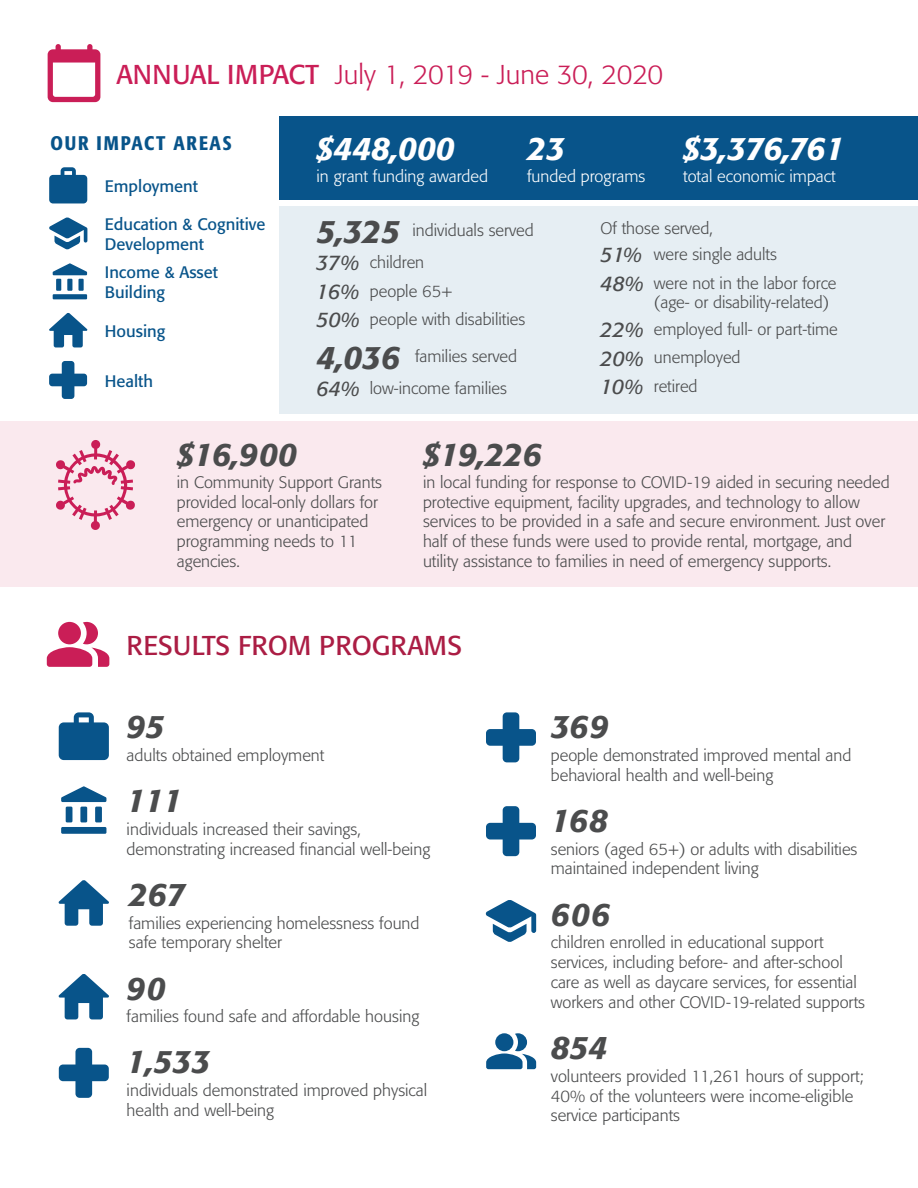
<style>
.page{position:relative;width:918px;height:1188px;background:#fff}
.page>*{position:absolute;margin:0;border:0;box-sizing:border-box;transform-origin:0 0}
.t1{font:italic 500 32.4px "Formata";color:#4b4c4d}
.t2{font:italic 500 32.4px "Formata";color:#fff}
.t3{font:300 27px "Formata";color:#ca1e57}
.t4{font:27px "Formata";color:#ab1d44}
.t5{font:italic 21px "Formata";color:#4b4c4d}
.t6{font:500 condensed 19.5px "Formata";letter-spacing:.09em;color:#08548a}
.t7{font:300 16.5px/19.8px "Formata";color:#4b4c4d}
.t8{font:16.5px/19.8px "Formata";color:#08548a}
.t9{font:300 16.5px "Formata";color:#fff}
.s1{font-weight:400}
</style>
<div class="page">
<div style="left:279px;top:206px;width:639px;height:208px;background:#e6eef3"></div>
<div style="left:0;top:421px;width:918px;height:166px;background:#fae9ee"></div>
<svg style="left:49px;top:217px;width:38px;height:33px"></svg>
<svg style="left:49px;top:167px;width:38px;height:36px"></svg>
<div style="left:279px;top:116px;width:639px;height:84px;background:#08548a"></div>
<svg style="left:49px;top:313px;width:39px;height:34px"></svg>
<svg style="left:49px;top:361px;width:38px;height:38px"></svg>
<div style="left:56px;top:279px;width:5px;height:12px;background:#08548a"></div>
<div style="left:67px;top:279px;width:5px;height:12px;background:#08548a"></div>
<div style="left:53px;top:294px;width:34px;height:5px;background:#08548a"></div>
<div style="left:78px;top:279px;width:6px;height:12px;background:#08548a"></div>
<svg style="left:53px;top:263px;width:34px;height:12px"></svg>
<svg style="left:47px;top:622px;width:62px;height:45px"></svg>
<svg style="left:486px;top:1033px;width:50px;height:36px"></svg>
<svg style="left:56px;top:440px;width:80px;height:90px"></svg>
<svg style="left:485px;top:900px;width:51px;height:42px"></svg>
<svg style="left:59px;top:712px;width:50px;height:48px;background:#31709d"></svg>
<svg style="left:58px;top:880px;width:51px;height:46px"></svg>
<svg style="left:58px;top:974px;width:51px;height:45px"></svg>
<svg style="left:59px;top:1048px;width:50px;height:50px"></svg>
<svg style="left:486px;top:712px;width:50px;height:50px"></svg>
<svg style="left:486px;top:806px;width:50px;height:50px"></svg>
<div style="left:66px;top:807px;width:6px;height:15px;background:#08548a"></div>
<div style="left:80px;top:807px;width:7px;height:15px;background:#08548a"></div>
<div style="left:61px;top:827px;width:45px;height:7px;background:#08548a"></div>
<div style="left:95px;top:807px;width:7px;height:15px;background:#08548a"></div>
<svg style="left:61px;top:786px;width:45px;height:16px"></svg>
<svg style="left:48px;top:44px;width:52px;height:58px"></svg>
<p class="t3" style="left:116px;top:59px;width:548px"><span class="s1">ANNUAL IMPACT</span> July 1, 2019 - June 30, 2020</p>
<p class="t6" style="left:50px;top:131px;width:183px">OUR IMPACT AREAS</p>
<p class="t8" style="left:105px;top:176px;width:95px">Employment</p>
<p class="t2" style="left:317px;top:128px;width:140px">$448,000</p>
<p class="t9" style="left:316px;top:166px;width:173px">in grant funding awarded</p>
<p class="t2" style="left:527px;top:128px;width:39px">23</p>
<p class="t9" style="left:527px;top:166px;width:120px">funded programs</p>
<p class="t2" style="left:683px;top:128px;width:163px">$3,376,761</p>
<p class="t9" style="left:683px;top:166px;width:154px">total economic impact</p>
<p class="t8" style="left:105px;top:214px;width:162px">Education &amp; Cognitive<br>Development</p>
<p class="t8" style="left:105px;top:262px;width:115px">Income &amp; Asset<br>Building</p>
<p class="t8" style="left:105px;top:321px;width:62px">Housing</p>
<p class="t8" style="left:105px;top:371px;width:50px">Health</p>
<p class="t1" style="left:317px;top:212px;width:85px">5,325</p>
<p class="t7" style="left:412px;top:221px;width:123px">individuals served</p>
<p class="t5" style="left:316px;top:250px;width:45px">37%</p>
<p class="t7" style="left:370px;top:253px;width:56px">children</p>
<p class="t5" style="left:316px;top:279px;width:45px">16%</p>
<p class="t7" style="left:370px;top:281px;width:84px">people 65+</p>
<p class="t5" style="left:316px;top:307px;width:45px">50%</p>
<p class="t7" style="left:370px;top:310px;width:157px">people with disabilities</p>
<p class="t1" style="left:316px;top:338px;width:85px">4,036</p>
<p class="t7" style="left:415px;top:347px;width:104px">families served</p>
<p class="t5" style="left:316px;top:376px;width:45px">64%</p>
<p class="t7" style="left:370px;top:378px;width:139px">low-income families</p>
<p class="t7" style="left:601px;top:218px;width:114px">Of those served,</p>
<p class="t5" style="left:601px;top:242px;width:44px">51%</p>
<p class="t7" style="left:654px;top:244px;width:125px">were single adults</p>
<p class="t5" style="left:601px;top:271px;width:45px">48%</p>
<p class="t7" style="left:654px;top:273px;width:184px">were not in the labor force (age- or disability-related)</p>
<p class="t5" style="left:601px;top:317px;width:45px">22%</p>
<p class="t7" style="left:654px;top:319px;width:185px">employed full- or part-time</p>
<p class="t5" style="left:601px;top:346px;width:45px">20%</p>
<p class="t7" style="left:654px;top:348px;width:88px">unemployed</p>
<p class="t5" style="left:601px;top:374px;width:45px">10%</p>
<p class="t7" style="left:654px;top:376px;width:45px">retired</p>
<p class="t1" style="left:177px;top:434px;width:121px">$16,900</p>
<p class="t1" style="left:423px;top:434px;width:120px">$19,226</p>
<p class="t7" style="left:177px;top:472px;width:207px">in Community Support Grants provided local-only dollars for emergency or unanticipated programming needs to 11 agencies.</p>
<p class="t7" style="left:423px;top:472px;width:468px">in local funding for response to COVID-19 aided in securing needed protective equipment, facility upgrades, and technology to allow services to be provided in a safe and secure environment. Just over half of these funds were used to provide rental, mortgage, and utility assistance to families in need of emergency supports.</p>
<p class="t4" style="left:127px;top:629px;width:337px">RESULTS FROM PROGRAMS</p>
<p class="t1" style="left:127px;top:707px;width:39px">95</p>
<p class="t7" style="left:127px;top:745px;width:199px">adults obtained employment</p>
<p class="t1" style="left:127px;top:781px;width:57px">111</p>
<p class="t7" style="left:127px;top:819px;width:305px">individuals increased their savings, demonstrating increased financial well-being</p>
<p class="t1" style="left:129px;top:874px;width:58px">267</p>
<p class="t7" style="left:129px;top:913px;width:292px">families experiencing homelessness found safe temporary shelter</p>
<p class="t1" style="left:127px;top:968px;width:41px">90</p>
<p class="t7" style="left:127px;top:1007px;width:294px">families found safe and affordable housing</p>
<p class="t1" style="left:127px;top:1042px;width:85px">1,533</p>
<p class="t7" style="left:127px;top:1081px;width:302px">individuals demonstrated improved physical health and well-being</p>
<p class="t1" style="left:551px;top:707px;width:59px">369</p>
<p class="t7" style="left:551px;top:745px;width:302px">people demonstrated improved mental and behavioral health and well-being</p>
<p class="t1" style="left:551px;top:800px;width:59px">168</p>
<p class="t7" style="left:551px;top:839px;width:308px">seniors (aged 65+) or adults with disabilities maintained independent living</p>
<p class="t1" style="left:551px;top:894px;width:61px">606</p>
<p class="t7" style="left:551px;top:933px;width:316px">children enrolled in educational support services, including before- and after-school care as well as daycare services, for essential workers and other COVID-19-related supports</p>
<p class="t1" style="left:551px;top:1028px;width:58px">854</p>
<p class="t7" style="left:551px;top:1066px;width:314px">volunteers provided 11,261 hours of support;<br>40% of the volunteers were income-eligible service participants</p>
</div>
